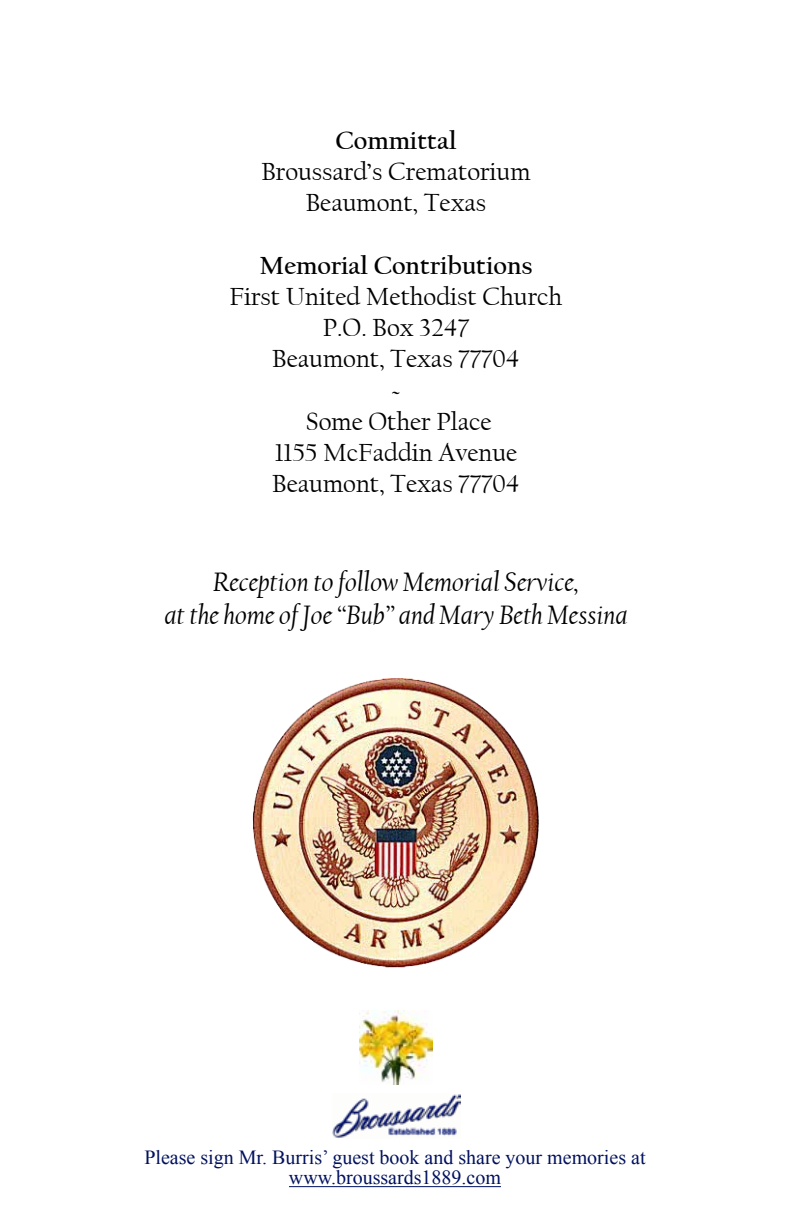
<style>
.page{position:relative;width:792px;height:1224px;background:#fff}
.page>*{position:absolute;margin:0;border:0;box-sizing:border-box;transform-origin:0 0}
.t1{font:italic 28px/33.6px "Californian FB";color:#000;text-align:center}
.t2{font:26px/31.2px "Californian FB";color:#000;text-align:center}
.t3{font:700 26px "Californian FB";color:#000}
.t4{font:20px/20px "Times New Roman";color:#00115e;text-align:center}
</style>
<div class="page">
<img style="left:333px;top:1094px;width:127px;height:45px">
<hr style="left:289px;top:1186px;width:212px;height:1px;background:#00115e">
<img style="left:359px;top:1010px;width:74px;height:74px">
<img style="left:252px;top:679px;width:287px;height:289px">
<p class="t3" style="left:336px;top:126px;width:122px">Committal</p>
<p class="t2" style="left:261px;top:156px;width:271px">Broussard’s Crematorium<br>Beaumont, Texas</p>
<p class="t3" style="left:260px;top:251px;width:274px">Memorial Contributions</p>
<p class="t2" style="left:230px;top:281px;width:334px">First United Methodist Church<br>P.O. Box 3247<br>Beaumont, Texas 77704<br>~<br>Some Other Place<br>1155 McFaddin Avenue<br>Beaumont, Texas 77704</p>
<p class="t1" style="left:164px;top:565px;width:465px">Reception to follow Memorial Service,<br>at the home of Joe “Bub” and Mary Beth Messina</p>
<p class="t4" style="left:144px;top:1147px;width:503px">Please sign Mr. Burris’ guest book and share your memories at www.broussards1889.com</p>
</div>
